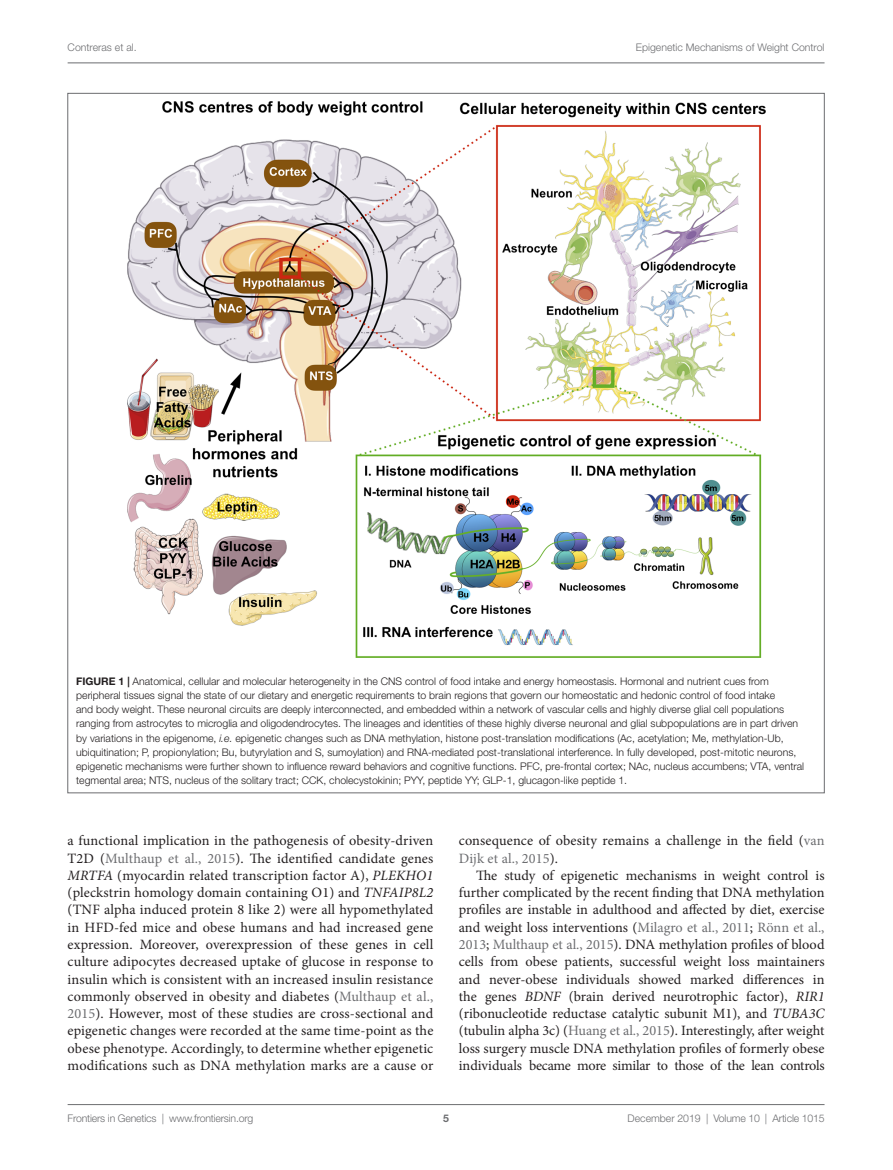
<style>
.page{position:relative;width:893px;height:1170px;background:#fff}
.page>*{position:absolute;margin:0;border:0;box-sizing:border-box;transform-origin:0 0}
.T{font:14.25px/17.2px "Minion Pro";letter-spacing:.005em;color:#231f20;text-align:justify}
.FC{font:300 10.5px/14.2px "Helvetica Neue LT Std";color:#231f20}
.t1{font:300 10.5px "Helvetica Neue LT Std";letter-spacing:-.015em;color:#6c6d70}
.t2{font:700 10.5px "Helvetica Neue LT Std";color:#6c6d70}
.s1{font-weight:700}
.s2{font-style:italic}
.s3{color:#6c6d70}
</style>
<div class="page">
<hr style="left:68px;top:63px;width:756px;height:1px;background:#6c6d70">
<hr style="left:68px;top:1104px;width:756px;height:1px;background:#6c6d70">
<img style="left:127px;top:102px;width:638px;height:555px">
<p class="t1" style="left:68px;top:41px;width:71px">Contreras et al.</p>
<p class="t1" style="left:636px;top:41px;width:190px">Epigenetic Mechanisms of Weight Control</p>
<p class="FC" style="left:76px;top:674px;width:729px"><span class="s1">FIGURE 1 |</span> Anatomical, cellular and molecular heterogeneity in the CNS control of food intake and energy homeostasis. Hormonal and nutrient cues from peripheral tissues signal the state of our dietary and energetic requirements to brain regions that govern our homeostatic and hedonic control of food intake<br>and body weight. These neuronal circuits are deeply interconnected, and embedded within a network of vascular cells and highly diverse glial cell populations ranging from astrocytes to microglia and oligodendrocytes. The lineages and identities of these highly diverse neuronal and glial subpopulations are in part driven by variations in the epigenome, <span class="s2">i.e.</span> epigenetic changes such as DNA methylation, histone post-translation modifications (Ac, acetylation; Me, methylation-Ub, ubiquitination; P, propionylation; Bu, butyrylation and S, sumoylation) and RNA-mediated post-translational interference. In fully developed, post-mitotic neurons, epigenetic mechanisms were further shown to influence reward behaviors and cognitive functions. PFC, pre-frontal cortex; NAc, nucleus accumbens; VTA, ventral tegmental area; NTS, nucleus of the solitary tract; CCK, cholecystokinin; PYY, peptide YY; GLP-1, glucagon-like peptide 1.</p>
<p class="T" style="left:68px;top:832px;width:367px">a functional implication in the pathogenesis of obesity-driven T2D (<span class="s3">Multhaup et al., 2015</span>). The identified candidate genes <span class="s2">MRTFA</span> (myocardin related transcription factor A), <span class="s2">PLEKHO1 </span>(pleckstrin homology domain containing O1) and <span class="s2">TNFAIP8L2 </span>(TNF alpha induced protein 8 like 2) were all hypomethylated in HFD-fed mice and obese humans and had increased gene expression. Moreover, overexpression of these genes in cell culture adipocytes decreased uptake of glucose in response to insulin which is consistent with an increased insulin resistance commonly observed in obesity and diabetes (<span class="s3">Multhaup et al., 2015</span>). However, most of these studies are cross-sectional and epigenetic changes were recorded at the same time-point as the obese phenotype. Accordingly, to determine whether epigenetic modifications such as DNA methylation marks are a cause or</p>
<p class="T" style="left:459px;top:832px;width:367px">consequence of obesity remains a challenge in the field (<span class="s3">van<br>Dijk et al., 2015</span>).</p>
<p class="T" style="left:459px;top:866px;width:367px;text-indent:17px">The study of epigenetic mechanisms in weight control is further complicated by the recent finding that DNA methylation profiles are instable in adulthood and affected by diet, exercise and weight loss interventions (<span class="s3">Milagro et al., 2011</span>; <span class="s3">Rönn et al., 2013</span>; <span class="s3">Multhaup et al., 2015</span>). DNA methylation profiles of blood cells from obese patients, successful weight loss maintainers and never-obese individuals showed marked differences in the genes <span class="s2">BDNF</span> (brain derived neurotrophic factor), <span class="s2">RIR1 </span>(ribonucleotide reductase catalytic subunit M1), and <span class="s2">TUBA3C </span>(tubulin alpha 3c) (<span class="s3">Huang et al., 2015</span>). Interestingly, after weight loss surgery muscle DNA methylation profiles of formerly obese individuals became more similar to those of the lean controls</p>
<p class="t1" style="left:68px;top:1111px;width:187px">Frontiers in Genetics | www.frontiersin.org</p>
<p class="t1" style="left:628px;top:1111px;width:198px">December 2019 | Volume 10 | Article 1015</p>
<p class="t2" style="left:443px;top:1111px;width:7px">5</p>
</div>
